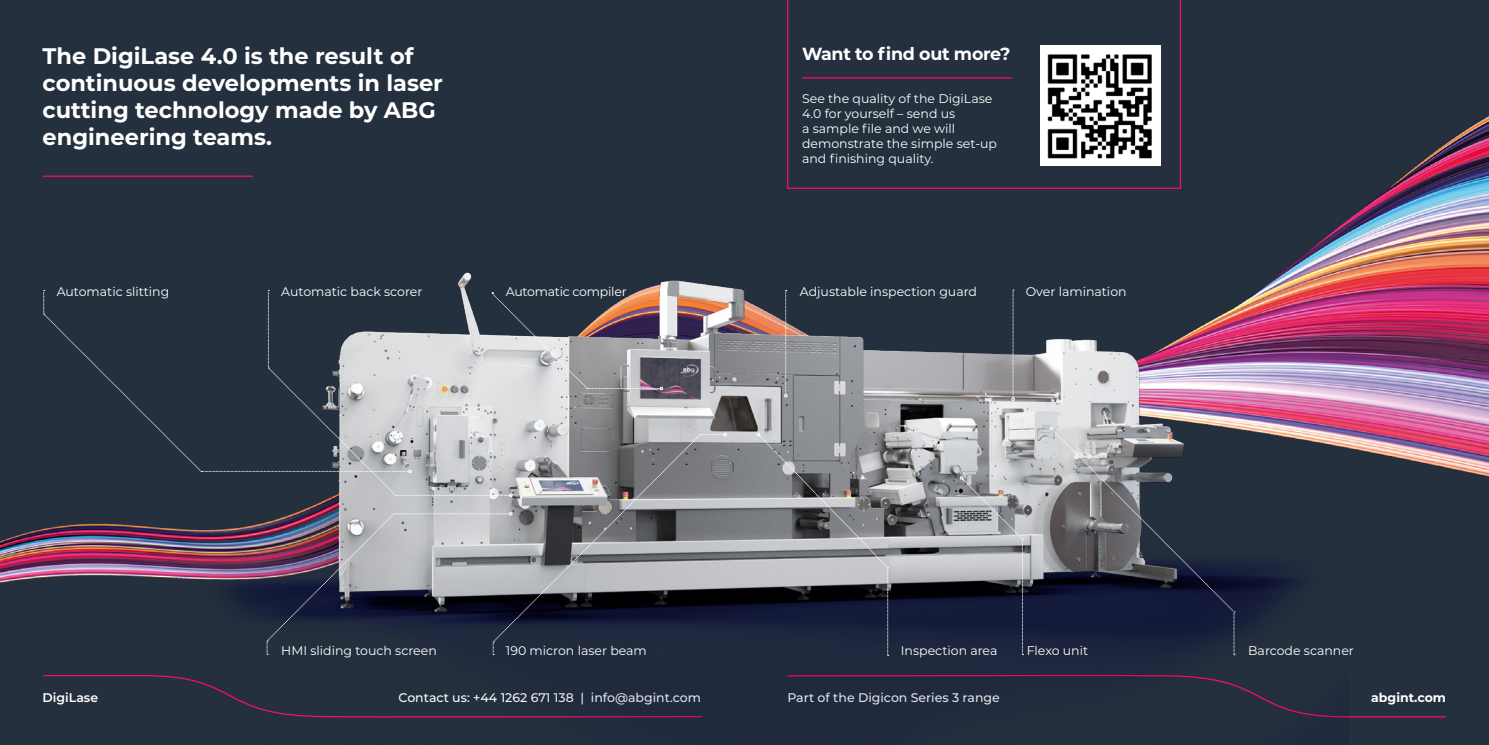
<style>
.page{position:relative;width:1489px;height:745px;background:#fff}
.page>*{position:absolute;margin:0;border:0;box-sizing:border-box;transform-origin:0 0}
.t1{font:700 22.5px/27px "Montserrat";color:#fff}
.t2{font:700 17.5px "Montserrat";letter-spacing:-.02em;color:#fff}
.t3{font:12.5px/15px "Montserrat";color:#fff}
.t4{font:500 12.5px "Montserrat";color:#fff}
.t5{font:12.5px "Montserrat";letter-spacing:-.02em;color:#fff}
.t6{font:700 12.5px "Montserrat";color:#fff}
.t7{font:600 12.5px "Montserrat";color:#fff}
</style>
<div class="page">
<div style="left:0;top:0;width:744px;height:744px;background:#25303e"></div>
<div style="left:744px;top:0;width:744px;height:744px;background:#25303e"></div>
<svg style="left:43px;top:674px;width:111px;height:3px"></svg>
<img style="left:1180px;top:82px;width:308px;height:395px">
<img style="left:154px;top:108px;width:1194px;height:610px">
<svg style="left:784px;top:290px;width:3px;height:107px"></svg>
<svg style="left:1011px;top:289px;width:3px;height:111px"></svg>
<svg style="left:43px;top:290px;width:683px;height:364px"></svg>
<svg style="left:756px;top:432px;width:132px;height:223px;background:#6b6e77"></svg>
<svg style="left:1049px;top:426px;width:185px;height:229px"></svg>
<svg style="left:959px;top:476px;width:64px;height:178px;background:#6e727e"></svg>
<hr style="left:43px;top:175px;width:210px;height:2px;background:#fd0c64">
<svg style="left:787px;top:0;width:393px;height:189px"></svg>
<img style="left:1040px;top:45px;width:120px;height:120px">
<h1 class="t1" style="left:43px;top:42px;width:402px">The DigiLase 4.0 is the result of continuous developments in laser cutting technology made by ABG engineering teams.</h1>
<h2 class="t2" style="left:802px;top:41px;width:210px">Want to find out more?</h2>
<p class="t3" style="left:802px;top:90px;width:196px">See the quality of the DigiLase<br>4.0 for yourself – send us<br>a sample file and we will demonstrate the simple set-up and finishing quality.</p>
<p class="t3" style="left:57px;top:284px;width:114px">Automatic slitting</p>
<p class="t3" style="left:281px;top:284px;width:143px">Automatic back scorer</p>
<p class="t5" style="left:506px;top:283px;width:122px">Automatic compiler</p>
<p class="t3" style="left:799px;top:284px;width:179px">Adjustable inspection guard</p>
<p class="t3" style="left:1025px;top:284px;width:102px">Over lamination</p>
<p class="t3" style="left:281px;top:642px;width:157px">HMI sliding touch screen</p>
<p class="t3" style="left:506px;top:642px;width:142px">190 micron laser beam</p>
<p class="t3" style="left:900px;top:642px;width:98px">Inspection area</p>
<p class="t3" style="left:1026px;top:642px;width:63px">Flexo unit</p>
<p class="t3" style="left:1248px;top:642px;width:107px">Barcode scanner</p>
<p class="t7" style="left:43px;top:688px;width:57px">DigiLase</p>
<p class="t4" style="left:398px;top:688px;width:304px">Contact us: +44 1262 671 138 | info@abgint.com</p>
<p class="t4" style="left:787px;top:688px;width:214px">Part of the Digicon Series 3 range</p>
<p class="t6" style="left:1370px;top:688px;width:76px">abgint.com</p>
</div>
